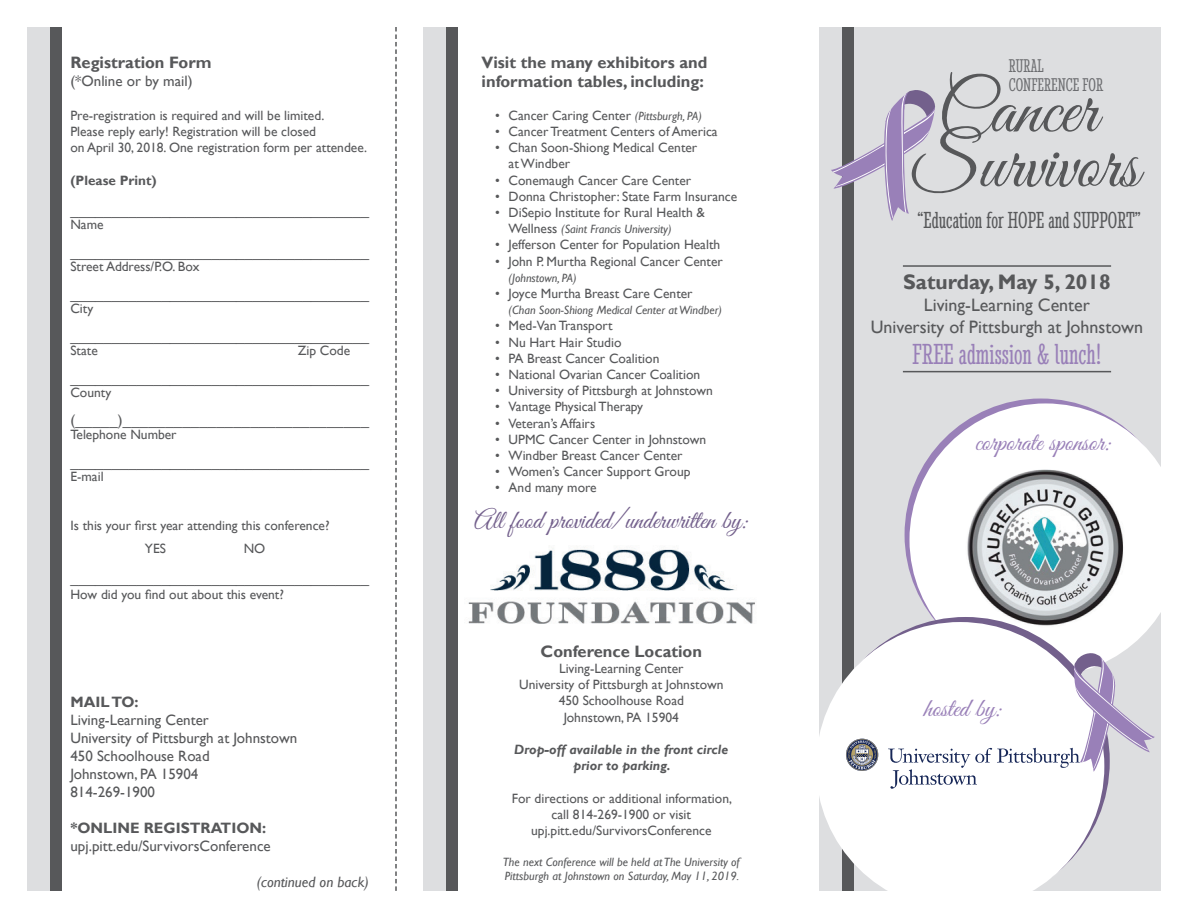
<style>
.page{position:relative;width:1188px;height:918px;background:#fff}
.page>*{position:absolute;margin:0;border:0;box-sizing:border-box;transform-origin:0 0}
.t1{font:74.1px "Great Vibes";color:#57585a}
.t2{font:ultra-condensed 30px "Stint";color:#9980b8}
.t3{font:26.1px "Great Vibes";color:#73608c}
.t4{font:26.1px "Great Vibes";color:#9980b8}
.t5{font:ultra-condensed 24px "Stint";color:#57585a}
.t6{font:700 21px "Gill Sans";color:#57585a}
.t7{font:ultra-condensed 19.05px "Stint";color:#6c6d70}
.t8{font:18px/21.6px "Gill Sans";color:#57585a;text-align:center}
.t9{font:700 16.5px/19.8px "Gill Sans";color:#57585a}
.t10{font:15px/18px "Gill Sans";color:#57585a}
.t11{font:700 15px "Gill Sans";color:#57585a}
.t12{font:italic 15px "Gill Sans";color:#57585a}
.t13{font:13.5px/16.2px "Gill Sans";color:#57585a}
.t14{font:italic 700 13.5px/16.2px "Gill Sans";color:#57585a;text-align:center}
.t15{font:700 13.5px "Gill Sans";color:#57585a}
.t16{font:italic 12px/14.4px "Gill Sans";color:#57585a}
.s1{font-style:italic;font-size:12px}
.s2{font-style:normal;font-size:13.5px}
</style>
<div class="page">
<div style="left:819px;top:27px;width:342px;height:864px;background:#dddee0"></div>
<div style="left:423px;top:27px;width:34px;height:864px;background:#dddee0"></div>
<div style="left:27px;top:27px;width:34px;height:864px;background:#dddee0"></div>
<div style="left:446px;top:27px;width:11px;height:864px;background:#57585a"></div>
<div style="left:50px;top:27px;width:11px;height:864px;background:#57585a"></div>
<div style="left:842px;top:27px;width:11px;height:864px;background:#57585a"></div>
<svg style="left:831px;top:87px;width:104px;height:134px"></svg>
<div style="left:905px;top:399px;width:272px;height:272px;background:#9980b8;border-radius:50%"></div>
<div style="left:910px;top:403px;width:272px;height:273px;background:#fff;border-radius:50%"></div>
<div style="left:816px;top:622px;width:288px;height:288px;background:#fff;border-radius:50%"></div>
<svg style="left:846px;top:739px;width:32px;height:32px"></svg>
<hr style="left:903px;top:265px;width:208px;height:2px;background:#57585a">
<hr style="left:903px;top:371px;width:208px;height:1px;background:#57585a">
<svg style="left:395px;top:27px;width:2px;height:864px"></svg>
<img style="left:966px;top:469px;width:158px;height:158px">
<svg style="left:888px;top:651px;width:267px;height:138px"></svg>
<img style="left:468px;top:548px;width:287px;height:76px">
<p class="t9" style="left:70px;top:52px;width:143px">Registration Form</p>
<p class="t10" style="left:70px;top:71px;width:124px">(*Online or by mail)</p>
<p class="t13" style="left:70px;top:107px;width:298px">Pre-registration is required and will be limited.<br>Please reply early! Registration will be closed<br>on April 30, 2018. One registration form per attendee.</p>
<p class="t15" style="left:70px;top:173px;width:88px">(Please Print)</p>
<p class="t10" style="left:70px;top:201px;width:300px">____________________________________</p>
<p class="t13" style="left:70px;top:216px;width:35px">Name</p>
<p class="t10" style="left:70px;top:243px;width:300px">____________________________________</p>
<p class="t13" style="left:70px;top:258px;width:131px">Street Address/P.O. Box</p>
<p class="t10" style="left:70px;top:285px;width:300px">____________________________________</p>
<p class="t13" style="left:70px;top:300px;width:24px">City</p>
<p class="t10" style="left:70px;top:327px;width:300px">____________________________________</p>
<p class="t13" style="left:70px;top:342px;width:29px">State</p>
<p class="t13" style="left:298px;top:342px;width:54px">Zip Code</p>
<p class="t10" style="left:70px;top:369px;width:300px">____________________________________</p>
<p class="t13" style="left:70px;top:384px;width:42px">County</p>
<p class="t10" style="left:70px;top:411px;width:300px">(_____)_____________________________</p>
<p class="t13" style="left:70px;top:426px;width:108px">Telephone Number</p>
<p class="t10" style="left:70px;top:453px;width:300px">____________________________________</p>
<p class="t13" style="left:70px;top:468px;width:35px">E-mail</p>
<p class="t13" style="left:145px;top:514px;width:186px;line-height:22.5px;text-indent:-74px">Is this your first year attending this conference?<br>YES</p>
<p class="t13" style="left:244px;top:540px;width:23px">NO</p>
<p class="t10" style="left:70px;top:569px;width:300px">____________________________________</p>
<p class="t13" style="left:70px;top:586px;width:215px">How did you find out about this event?</p>
<p class="t11" style="left:70px;top:693px;width:70px">MAIL TO:</p>
<p class="t10" style="left:70px;top:711px;width:228px">Living-Learning Center<br>University of Pittsburgh at Johnstown<br>450 Schoolhouse Road<br>Johnstown, PA 15904<br>814-269-1900</p>
<p class="t11" style="left:70px;top:819px;width:197px">*ONLINE REGISTRATION:</p>
<p class="t10" style="left:70px;top:837px;width:202px">upj.pitt.edu/SurvivorsConference</p>
<p class="t12" style="left:257px;top:873px;width:114px">(continued on back)</p>
<p class="t9" style="left:482px;top:52px;width:227px">Visit the many exhibitors and information tables, including:</p>
<p class="t13" style="left:495px;top:107px;width:208px">• Cancer Caring Center <span class="s1">(Pittsburgh, PA)</span></p>
<p class="t13" style="left:495px;top:123px;width:224px">• Cancer Treatment Centers of America</p>
<p class="t13" style="left:509px;top:139px;width:190px;text-indent:-14px">• Chan Soon-Shiong Medical Center at Windber</p>
<p class="t13" style="left:495px;top:172px;width:198px">• Conemaugh Cancer Care Center</p>
<p class="t13" style="left:495px;top:188px;width:244px">• Donna Christopher: State Farm Insurance</p>
<p class="t13" style="left:495px;top:204px;width:211px">• DiSepio Institute for Rural Health &amp;</p>
<p class="t16" style="left:509px;top:222px;width:165px"><span class="s2">Wellness</span> (Saint Francis University)</p>
<p class="t13" style="left:495px;top:237px;width:227px">• Jefferson Center for Population Health</p>
<p class="t13" style="left:495px;top:253px;width:229px">• John P. Murtha Regional Cancer Center</p>
<p class="t16" style="left:509px;top:270px;width:70px">(Johnstown, PA)</p>
<p class="t13" style="left:495px;top:285px;width:199px">• Joyce Murtha Breast Care Center</p>
<p class="t16" style="left:509px;top:303px;width:215px">(Chan Soon-Shiong Medical Center at Windber)</p>
<p class="t13" style="left:495px;top:318px;width:119px">• Med-Van Transport</p>
<p class="t13" style="left:495px;top:334px;width:128px">• Nu Hart Hair Studio</p>
<p class="t13" style="left:495px;top:350px;width:166px">• PA Breast Cancer Coalition</p>
<p class="t13" style="left:495px;top:366px;width:207px">• National Ovarian Cancer Coalition</p>
<p class="t13" style="left:495px;top:382px;width:219px">• University of Pittsburgh at Johnstown</p>
<p class="t13" style="left:495px;top:399px;width:150px">• Vantage Physical Therapy</p>
<p class="t13" style="left:495px;top:415px;width:102px">• Veteran’s Affairs</p>
<p class="t13" style="left:495px;top:431px;width:213px">• UPMC Cancer Center in Johnstown</p>
<p class="t13" style="left:495px;top:447px;width:189px">• Windber Breast Cancer Center</p>
<p class="t13" style="left:495px;top:463px;width:197px">• Women’s Cancer Support Group</p>
<p class="t13" style="left:495px;top:480px;width:103px">• And many more</p>
<h3 class="t3" style="left:474px;top:505px;width:276px">All food provided/underwritten by:</h3>
<p class="t9" style="left:541px;top:641px;width:163px">Conference Location</p>
<p class="t13" style="left:519px;top:660px;width:206px;text-align:center">Living-Learning Center<br>University of Pittsburgh at Johnstown<br>450 Schoolhouse Road<br>Johnstown, PA 15904</p>
<p class="t14" style="left:514px;top:741px;width:216px">Drop-off available in the front circle prior to parking.</p>
<p class="t13" style="left:512px;top:790px;width:222px;text-align:center">For directions or additional information, call 814-269-1900 or visit upj.pitt.edu/SurvivorsConference</p>
<p class="t16" style="left:503px;top:854px;width:239px">The next Conference will be held at The University of<br>Pittsburgh at Johnstown on Saturday, May 11, 2019.</p>
<h3 class="t7" style="left:1009px;top:55px;width:37px">RURAL</h3>
<h1 class="t1" style="left:938px;top:68px;width:162px">Cancer</h1>
<h3 class="t7" style="left:1009px;top:74px;width:96px">CONFERENCE FOR</h3>
<h1 class="t1" style="left:912px;top:123px;width:229px">Survivors</h1>
<h3 class="t5" style="left:918px;top:206px;width:225px">“Education for HOPE and SUPPORT”</h3>
<h3 class="t6" style="left:903px;top:270px;width:209px">Saturday, May 5, 2018</h3>
<h3 class="t8" style="left:871px;top:294px;width:274px">Living-Learning Center<br>University of Pittsburgh at Johnstown</h3>
<h2 class="t2" style="left:912px;top:337px;width:191px">FREE admission &amp; lunch!</h2>
<h3 class="t4" style="left:975px;top:428px;width:137px">corporate sponsor:</h3>
<h3 class="t4" style="left:924px;top:693px;width:80px">hosted by:</h3>
</div>
